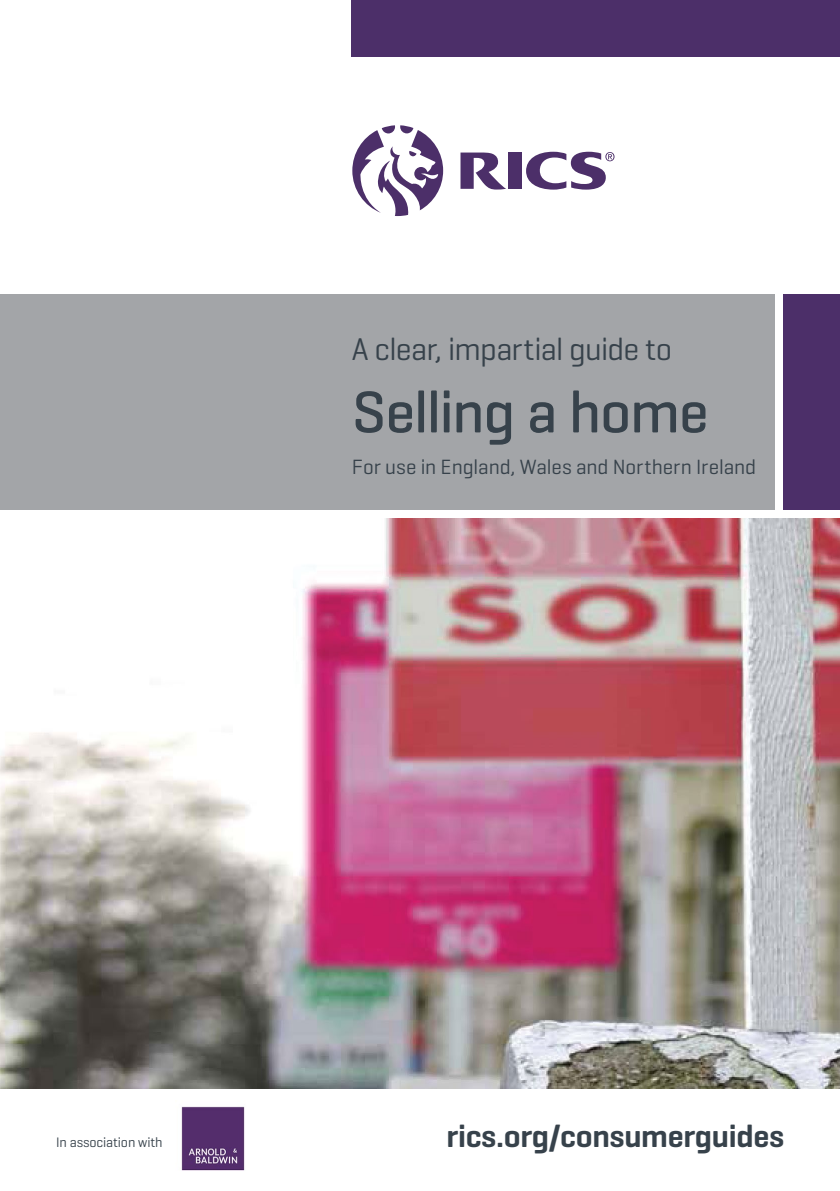
<style>
.page{position:relative;width:840px;height:1191px;background:#fff}
.page>*{position:absolute;margin:0;border:0;box-sizing:border-box;transform-origin:0 0}
.t1{font:500 60px "Geogrotesque";letter-spacing:-.02em;color:#37424b}
.t2{font:600 32px "Geogrotesque";letter-spacing:-.01em;color:#37424b}
.t3{font:32px "Geogrotesque";letter-spacing:-.025em;color:#37424b}
.t4{font:21px "Geogrotesque";letter-spacing:-.005em;color:#37424b}
.t5{font:14px "Geogrotesque";letter-spacing:-.01em;color:#37424b}
</style>
<div class="page">
<div style="left:351px;top:0;width:488px;height:57px;background:#4c2f69"></div>
<img style="left:0;top:518px;width:839px;height:571px">
<div style="left:0;top:294px;width:774px;height:216px;background:#a3a5a8"></div>
<div style="left:782px;top:294px;width:57px;height:216px;background:#4c2f69"></div>
<svg style="left:352px;top:125px;width:91px;height:91px"></svg>
<svg style="left:526px;top:152px;width:88px;height:38px"></svg>
<svg style="left:460px;top:152px;width:46px;height:37px"></svg>
<div style="left:508px;top:152px;width:13px;height:37px;background:#4c2f69"></div>
<img style="left:181px;top:1106px;width:64px;height:65px">
<h2 class="t3" style="left:351px;top:329px;width:322px">A clear, impartial guide to</h2>
<h1 class="t1" style="left:351px;top:374px;width:358px">Selling a home</h1>
<p class="t4" style="left:351px;top:453px;width:405px">For use in England, Wales and Northern Ireland</p>
<p class="t5" style="left:56px;top:1133px;width:108px">In association with</p>
<h2 class="t2" style="left:446px;top:1116px;width:339px">rics.org/consumerguides</h2>
</div>
